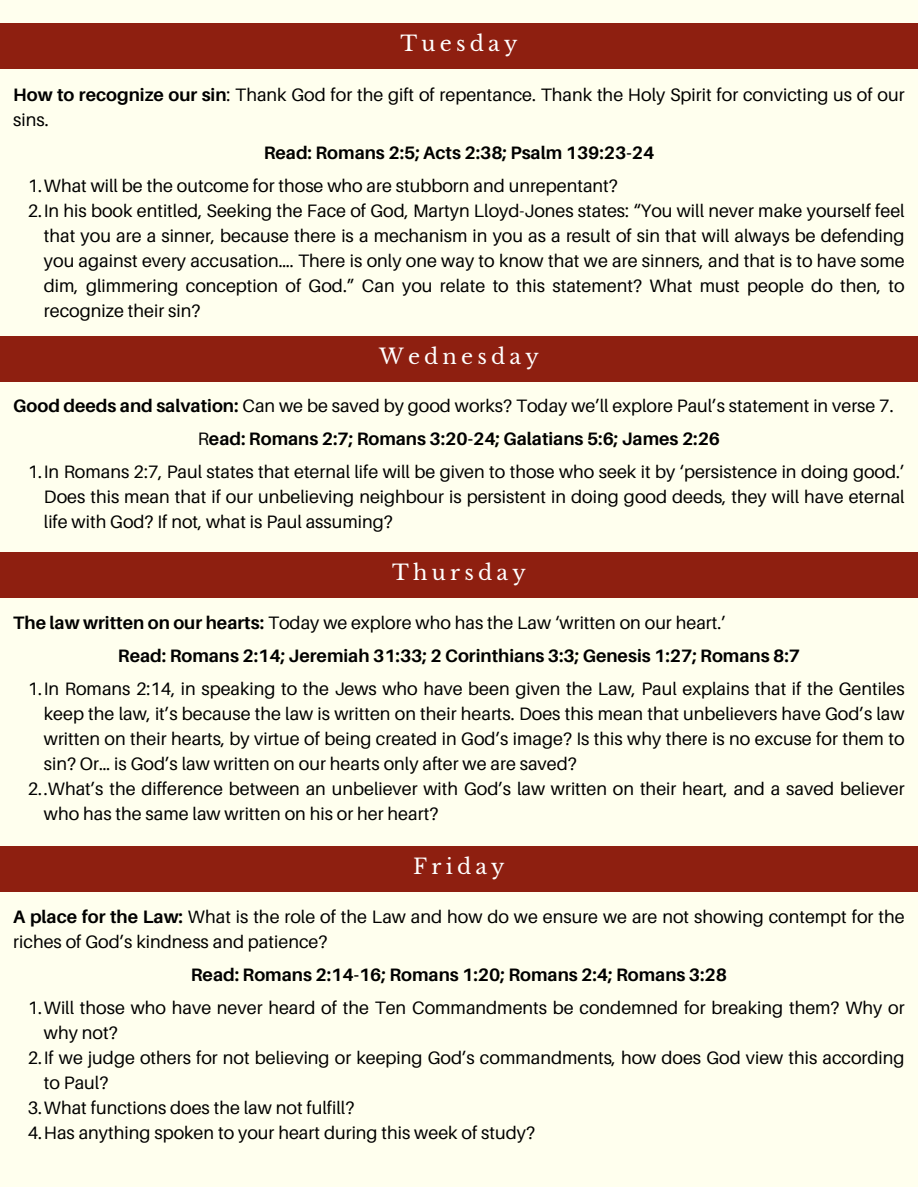
<style>
.page{position:relative;width:918px;height:1188px;background:#fff}
.page>*{position:absolute;margin:0;border:0;box-sizing:border-box;transform-origin:0 0}
.t1{font:21px "Libre Baskerville";letter-spacing:.2em;color:#fff}
.t2{font:18px/25px "Aileron";color:#000}
.t3{font:700 18px "Aileron";color:#000}
.s1{font-weight:700}
.s2{font-weight:400}
</style>
<div class="page">
<div style="left:0;top:0;width:918px;height:1187px;background:#ffe"></div>
<div style="left:0;top:23px;width:918px;height:46px;background:#8e1f10"></div>
<div style="left:0;top:336px;width:918px;height:46px;background:#8e1f10"></div>
<div style="left:0;top:552px;width:918px;height:46px;background:#8e1f10"></div>
<div style="left:0;top:846px;width:918px;height:46px;background:#8e1f10"></div>
<h1 class="t1" style="left:401px;top:31px;width:118px">Tuesday</h1>
<p class="t2" style="left:13px;top:82px;width:893px"><span class="s1">How to recognize our sin</span>: Thank God for the gift of repentance. Thank the Holy Spirit for convicting us of our sins.</p>
<h2 class="t3" style="left:264px;top:141px;width:392px">Read: Romans 2:5; Acts 2:38; Psalm 139:23-24</h2>
<p class="t2" style="left:28px;top:173px;width:592px">1.What will be the outcome for those who are stubborn and unrepentant?</p>
<p class="t2" style="left:44px;top:198px;width:862px;text-align:justify;text-indent:-16px">2.In his book entitled, Seeking the Face of God, Martyn Lloyd-Jones states: “You will never make yourself feel that you are a sinner, because there is a mechanism in you as a result of sin that will always be defending you against every accusation…. There is only one way to know that we are sinners, and that is to have some dim, glimmering conception of God.” Can you relate to this statement? What must people do then, to recognize their sin?</p>
<h1 class="t1" style="left:379px;top:344px;width:161px">Wednesday</h1>
<p class="t2" style="left:13px;top:393px;width:882px"><span class="s1">Good deeds and salvation:</span> Can we be saved by good works? Today we’ll explore Paul’s statement in verse 7.</p>
<p class="t3" style="left:198px;top:428px;width:524px"><span class="s2">R</span>ead: Romans 2:7; Romans 3:20-24; Galatians 5:6; James 2:26</p>
<p class="t2" style="left:44px;top:459px;width:862px;text-align:justify;text-indent:-16px">1.In Romans 2:7, Paul states that eternal life will be given to those who seek it by ‘persistence in doing good.’ Does this mean that if our unbelieving neighbour is persistent in doing good deeds, they will have eternal life with God? If not, what is Paul assuming?</p>
<h1 class="t1" style="left:392px;top:559px;width:135px">Thursday</h1>
<p class="t2" style="left:13px;top:610px;width:714px"><span class="s1">The law written on our hearts:</span> Today we explore who has the Law ‘written on our heart.’</p>
<h2 class="t3" style="left:118px;top:645px;width:684px">Read: Romans 2:14; Jeremiah 31:33; 2 Corinthians 3:3; Genesis 1:27; Romans 8:7</h2>
<p class="t2" style="left:44px;top:676px;width:862px;text-align:justify;text-indent:-16px">1.In Romans 2:14, in speaking to the Jews who have been given the Law, Paul explains that if the Gentiles keep the law, it’s because the law is written on their hearts. Does this mean that unbelievers have God’s law written on their hearts, by virtue of being created in God’s image? Is this why there is no excuse for them to sin? Or… is God’s law written on our hearts only after we are saved?</p>
<p class="t2" style="left:44px;top:776px;width:862px;text-indent:-16px">2..What’s the difference between an unbeliever with God’s law written on their heart, and a saved believer who has the same law written on his or her heart?</p>
<h1 class="t1" style="left:413px;top:854px;width:93px">Friday</h1>
<p class="t2" style="left:13px;top:904px;width:893px"><span class="s1">A place for the Law:</span> What is the role of the Law and how do we ensure we are not showing contempt for the riches of God’s kindness and patience?</p>
<h2 class="t3" style="left:191px;top:964px;width:538px">Read: Romans 2:14-16; Romans 1:20; Romans 2:4; Romans 3:28</h2>
<p class="t2" style="left:44px;top:995px;width:862px;text-indent:-16px">1.Will those who have never heard of the Ten Commandments be condemned for breaking them? Why or why not?</p>
<p class="t2" style="left:44px;top:1045px;width:862px;text-indent:-16px">2.If we judge others for not believing or keeping God’s commandments, how does God view this according to Paul?</p>
<p class="t2" style="left:28px;top:1095px;width:328px">3.What functions does the law not fulfill?</p>
<p class="t2" style="left:28px;top:1120px;width:509px">4.Has anything spoken to your heart during this week of study?</p>
</div>
